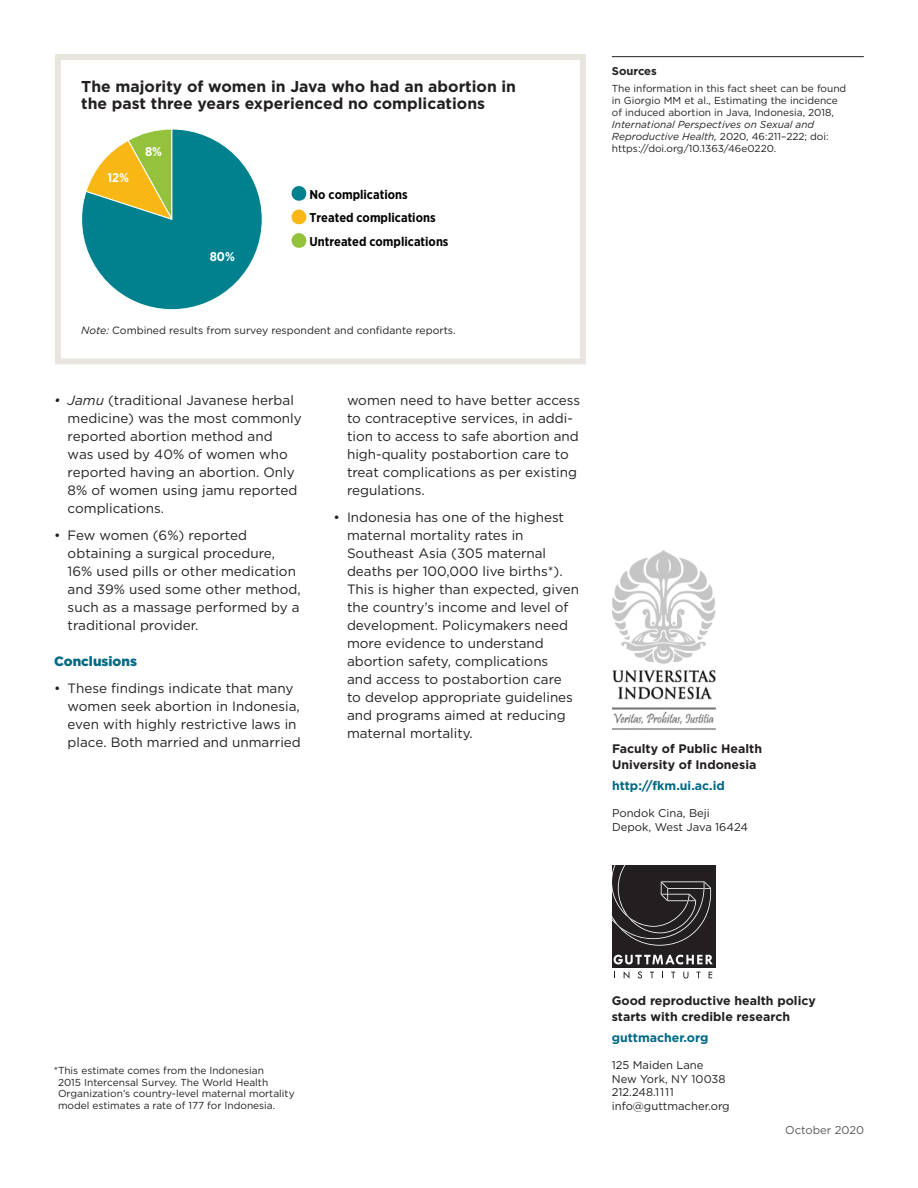
<style>
.page{position:relative;width:918px;height:1188px;background:#fff}
.page>*{position:absolute;margin:0;border:0;box-sizing:border-box;transform-origin:0 0}
.Graph_Hed{font:700 15.75px/17.2px "Gotham";color:#231f20}
.t1{font:13.5px/18px "Gotham";color:#231f20}
.subtitle{font:900 13.5px "Gotham";color:#006984}
.t2{font:700 12.75px/23.2px "Gotham Narrow";color:#040503}
.t3{font:700 12.75px "Gotham Narrow";color:#fff}
.t4{font:700 12.3px/15.3px "Gotham";color:#231f20}
.t5{font:700 12.3px "Gotham";color:#006984}
.t6{font:11.25px/13.5px "Gotham";color:#231f20}
.bullet{font:11.25px "Gotham";color:#57585a}
.annotations_heading{font:700 11.25px "Gotham";color:#231f20}
.Footnote{font:10.5px "Gotham";color:#231f20}
.Sourcs_and_Acknowled{font:10.2px/12px "Gotham";color:#231f20}
.Footnote-2{font:10.2px/11.7px "Gotham";color:#231f20}
.s1{font-style:italic}
</style>
<div class="page">
<hr style="left:612px;top:56px;width:252px;height:1px;background:#231f20">
<div style="left:612px;top:865px;width:103px;height:103px;background:#231f20"></div>
<svg style="left:612px;top:865px;width:99px;height:81px"></svg>
<svg style="left:613px;top:955px;width:100px;height:10px"></svg>
<svg style="left:624px;top:971px;width:5px;height:8px"></svg>
<svg style="left:638px;top:971px;width:4px;height:7px"></svg>
<svg style="left:650px;top:972px;width:4px;height:6px"></svg>
<svg style="left:671px;top:972px;width:4px;height:6px"></svg>
<svg style="left:683px;top:972px;width:5px;height:6px"></svg>
<svg style="left:709px;top:972px;width:3px;height:6px"></svg>
<div style="left:55px;top:54px;width:531px;height:310px;border:6px solid #e7e5de"></div>
<svg style="left:81px;top:129px;width:182px;height:181px"></svg>
<svg style="left:292px;top:210px;width:15px;height:15px"></svg>
<svg style="left:292px;top:186px;width:15px;height:15px"></svg>
<svg style="left:292px;top:233px;width:15px;height:15px"></svg>
<img style="left:612px;top:550px;width:104px;height:180px">
<p class="Graph_Hed" style="left:81px;top:77px;width:436px">The majority of women in Java who had an abortion in the past three years experienced no complications</p>
<p class="t2" style="left:81px;top:80px;width:329px;line-height:15.3px">The majority of women in Java, who had an abortion in the past three years experienced no complications</p>
<p class="t3" style="left:108px;top:170px;width:23px">12%</p>
<p class="t3" style="left:145px;top:143px;width:19px">8%</p>
<p class="t3" style="left:210px;top:248px;width:27px">80%</p>
<p class="t2" style="left:310px;top:183px;width:140px">No complications<br>Treated complications<br>Untreated complications</p>
<p class="Footnote" style="left:81px;top:324px;width:376px"><span class="s1">Note:</span> Combined results from survey respondent and confidante reports.</p>
<p class="t1" style="left:68px;top:391px;width:236px;text-indent:-14px"><span class="s1">• Jamu</span> (traditional Javanese herbal medicine) was the most commonly reported abortion method and was used by 40% of women who reported having an abortion. Only<br>8% of women using jamu reported complications.</p>
<p class="t1" style="left:68px;top:526px;width:235px;text-indent:-14px">• Few women (6%) reported obtaining a surgical procedure,<br>16% used pills or other medication and 39% used some other method, such as a massage performed by a traditional provider.</p>
<p class="subtitle" style="left:54px;top:652px;width:84px">Conclusions</p>
<p class="t1" style="left:68px;top:679px;width:235px;text-indent:-14px">• These findings indicate that many women seek abortion in Indonesia, even with highly restrictive laws in place. Both married and unmarried</p>
<p class="t1" style="left:347px;top:391px;width:235px">women need to have better access to contraceptive services, in addi&shy;tion to access to safe abortion and high-quality postabortion care to treat complications as per existing regulations.</p>
<p class="t1" style="left:347px;top:508px;width:233px;text-indent:-14px">• Indonesia has one of the highest maternal mortality rates in<br>Southeast Asia (305 maternal deaths per 100,000 live births*).<br>This is higher than expected, given the country’s income and level of development. Policymakers need more evidence to understand abortion safety, complications<br>and access to postabortion care to develop appropriate guidelines and programs aimed at reducing maternal mortality.</p>
<p class="annotations_heading" style="left:612px;top:63px;width:47px">Sources</p>
<p class="Sourcs_and_Acknowled" style="left:612px;top:82px;width:236px">The information in this fact sheet can be found in Giorgio MM et al., Estimating the incidence of induced abortion in Java, Indonesia, 2018, <span class="s1">International Perspectives on Sexual and Reproductive Health,</span> 2020, 46:211–222; doi: https://doi.org/10.1363/46e0220.</p>
<p class="t4" style="left:612px;top:741px;width:152px">Faculty of Public Health</p>
<p class="t4" style="left:612px;top:757px;width:146px">University of Indonesia</p>
<p class="t5" style="left:612px;top:778px;width:114px">http://fkm.ui.ac.id</p>
<p class="t6" style="left:612px;top:806px;width:99px">Pondok Cina, Beji</p>
<p class="t6" style="left:612px;top:820px;width:138px">Depok, West Java 16424</p>
<p class="Footnote-2" style="left:58px;top:1064px;width:238px;text-indent:-4px">*This estimate comes from the Indonesian<br>2015 Intercensal Survey. The World Health Organization’s country-level maternal mortality model estimates a rate of 177 for Indonesia.</p>
<p class="t4" style="left:612px;top:993px;width:206px">Good reproductive health policy starts with credible research</p>
<p class="t5" style="left:612px;top:1030px;width:98px">guttmacher.org</p>
<p class="t6" style="left:612px;top:1058px;width:115px">125 Maiden Lane<br>New York, NY 10038</p>
<p class="t6" style="left:612px;top:1085px;width:64px">212.248.1111</p>
<p class="t6" style="left:612px;top:1099px;width:120px">info@guttmacher.org</p>
<p class="bullet" style="left:785px;top:1123px;width:81px">October 2020</p>
</div>
